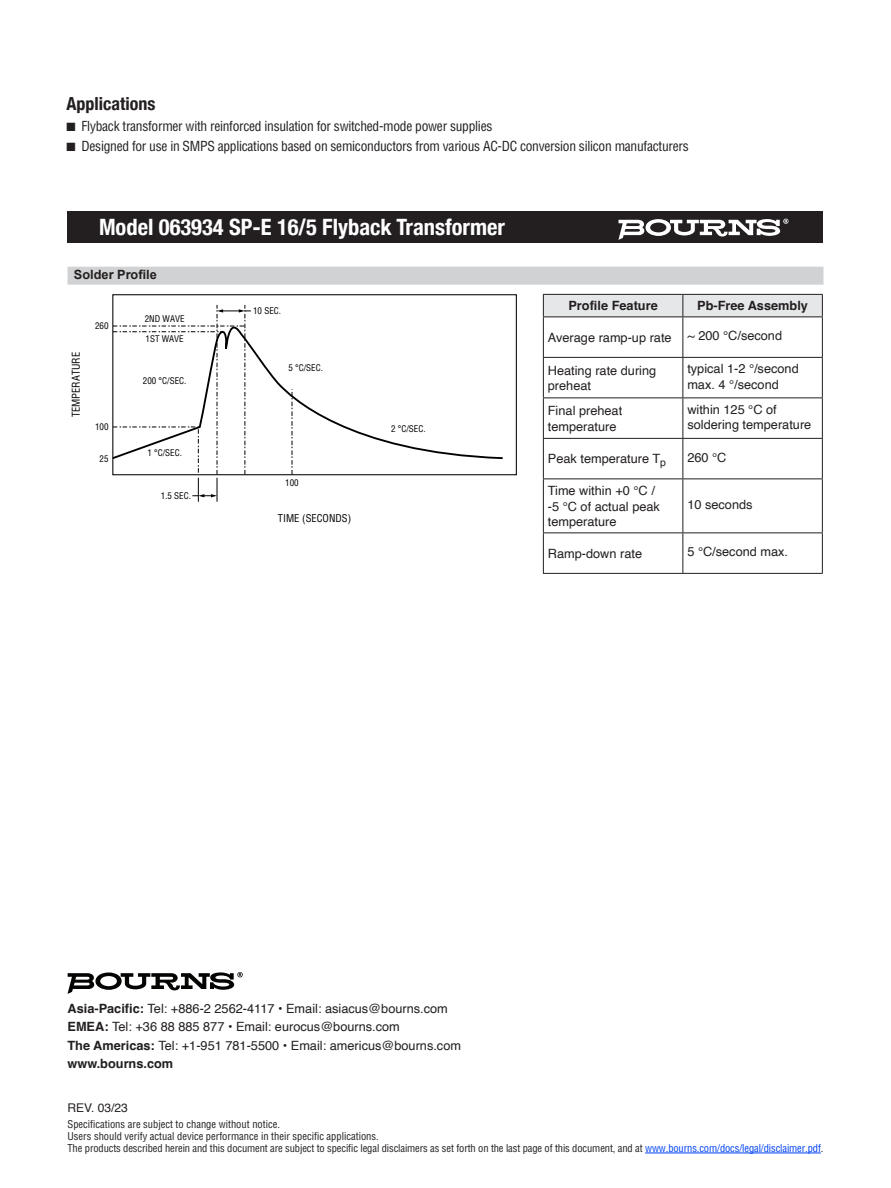
<style>
.page{position:relative;width:891px;height:1188px;background:#fff}
.page>*{position:absolute;margin:0;border:0;box-sizing:border-box;transform-origin:0 0}
.t1{font:700 condensed 22.5px "Helvetica Neue";color:#fff}
.Product_Description{font:700 condensed 18px "Helvetica Neue";color:#231f20}
.t2{font:condensed 13.5px "Helvetica";letter-spacing:-.02em;color:#231f20}
.negative_type_header{font:12.75px/15.3px "Helvetica";color:#231f20}
.negative_type_header-2{font:700 12.75px "Helvetica";color:#231f20}
.Characteristic_Head{font:700 12.75px "Arial";color:#231f20}
.negative_type_header-3{font:12px "Helvetica";color:#231f20}
.negative_type_header-4{font:condensed 10.5px/12px "Helvetica";letter-spacing:-.01em;color:#231f20}
.t3{font:condensed 10.5px "Helvetica";color:#000}
.t4{font:condensed 9px "Helvetica";color:#000}
.s1{font-weight:700}
.s2{color:#0042f4}
</style>
<div class="page">
<div style="left:68px;top:212px;width:756px;height:31px;background:#231f20"></div>
<svg style="left:618px;top:219px;width:170px;height:21px"></svg>
<div style="left:68px;top:267px;width:756px;height:18px;background:#d1d2d4"></div>
<div style="left:112px;top:294px;width:405px;height:181px;border:1px solid #000"></div>
<svg style="left:251px;top:345px;width:252px;height:116px"></svg>
<svg style="left:292px;top:389px;width:1px;height:85px"></svg>
<svg style="left:112px;top:305px;width:139px;height:197px"></svg>
<div style="left:543px;top:294px;width:280px;height:22px;background:#e6e7e9"></div>
<hr style="left:543px;top:316px;width:140px;height:1px;background:#231f20">
<hr style="left:543px;top:317px;width:1px;height:40px;background:#231f20">
<hr style="left:683px;top:316px;width:140px;height:1px;background:#231f20">
<hr style="left:682px;top:317px;width:1px;height:40px;background:#231f20">
<hr style="left:543px;top:357px;width:140px;height:1px;background:#231f20">
<hr style="left:543px;top:358px;width:1px;height:40px;background:#231f20">
<hr style="left:683px;top:357px;width:140px;height:1px;background:#231f20">
<hr style="left:682px;top:358px;width:1px;height:40px;background:#231f20">
<hr style="left:543px;top:398px;width:140px;height:1px;background:#231f20">
<hr style="left:543px;top:398px;width:1px;height:40px;background:#231f20">
<hr style="left:683px;top:398px;width:140px;height:1px;background:#231f20">
<hr style="left:682px;top:398px;width:1px;height:40px;background:#231f20">
<hr style="left:543px;top:438px;width:140px;height:1px;background:#231f20">
<hr style="left:543px;top:439px;width:1px;height:39px;background:#231f20">
<hr style="left:683px;top:438px;width:140px;height:1px;background:#231f20">
<hr style="left:682px;top:439px;width:1px;height:39px;background:#231f20">
<hr style="left:543px;top:478px;width:140px;height:1px;background:#231f20">
<hr style="left:543px;top:479px;width:1px;height:53px;background:#231f20">
<hr style="left:683px;top:478px;width:140px;height:1px;background:#231f20">
<hr style="left:682px;top:479px;width:1px;height:53px;background:#231f20">
<hr style="left:543px;top:532px;width:140px;height:1px;background:#231f20">
<hr style="left:543px;top:533px;width:1px;height:40px;background:#231f20">
<hr style="left:683px;top:532px;width:140px;height:1px;background:#231f20">
<hr style="left:682px;top:533px;width:1px;height:40px;background:#231f20">
<hr style="left:543px;top:573px;width:140px;height:1px;background:#231f20">
<hr style="left:683px;top:573px;width:140px;height:1px;background:#231f20">
<hr style="left:822px;top:317px;width:1px;height:40px;background:#231f20">
<hr style="left:822px;top:358px;width:1px;height:40px;background:#231f20">
<hr style="left:822px;top:398px;width:1px;height:40px;background:#231f20">
<hr style="left:822px;top:439px;width:1px;height:39px;background:#231f20">
<hr style="left:822px;top:479px;width:1px;height:53px;background:#231f20">
<hr style="left:822px;top:533px;width:1px;height:40px;background:#231f20">
<hr style="left:645px;top:1153px;width:176px;height:1px;background:#0042f4">
<svg style="left:68px;top:972px;width:175px;height:22px"></svg>
<p class="Product_Description" style="left:67px;top:89px;width:90px">Applications</p>
<p class="t2" style="left:67px;top:117px;width:427px">■ Flyback transformer with reinforced insulation for switched-mode power supplies</p>
<p class="t2" style="left:67px;top:138px;width:624px">■ Designed for use in SMPS applications based on semiconductors from various AC-DC conversion silicon manufacturers</p>
<p class="t1" style="left:99px;top:209px;width:408px">Model 063934 SP-E 16/5 Flyback Transformer</p>
<p class="Characteristic_Head" style="left:74px;top:266px;width:84px">Solder Profile</p>
<p class="t3" style="left:69px;top:417px;width:67px;rotate:-90deg">TEMPERATURE</p>
<p class="t4" style="left:95px;top:320px;width:15px">260</p>
<p class="t4" style="left:95px;top:421px;width:15px">100</p>
<p class="t4" style="left:100px;top:454px;width:10px">25</p>
<p class="t4" style="left:145px;top:313px;width:41px">2ND WAVE</p>
<p class="t4" style="left:146px;top:334px;width:40px">1ST WAVE</p>
<p class="t4" style="left:143px;top:375px;width:45px">200 °C/SEC.</p>
<p class="t4" style="left:147px;top:447px;width:36px">1 °C/SEC.</p>
<p class="t4" style="left:161px;top:490px;width:32px">1.5 SEC.</p>
<p class="t4" style="left:253px;top:305px;width:30px">10 SEC.</p>
<p class="t4" style="left:288px;top:363px;width:36px">5 °C/SEC.</p>
<p class="t4" style="left:285px;top:477px;width:15px">100</p>
<p class="t3" style="left:278px;top:511px;width:75px">TIME (SECONDS)</p>
<p class="t4" style="left:391px;top:423px;width:36px">2 °C/SEC.</p>
<p class="negative_type_header-2" style="left:568px;top:298px;width:91px">Profile Feature</p>
<p class="negative_type_header-2" style="left:697px;top:298px;width:112px">Pb-Free Assembly</p>
<p class="negative_type_header" style="left:548px;top:330px;width:125px">Average ramp-up rate</p>
<p class="negative_type_header" style="left:687px;top:329px;width:96px">~ 200 °C/second</p>
<p class="negative_type_header" style="left:548px;top:363px;width:110px">Heating rate during preheat</p>
<p class="negative_type_header" style="left:687px;top:362px;width:113px">typical 1-2 °/second</p>
<p class="negative_type_header" style="left:687px;top:377px;width:93px">max. 4 °/second</p>
<p class="negative_type_header" style="left:548px;top:404px;width:76px">Final preheat temperature</p>
<p class="negative_type_header" style="left:687px;top:402px;width:126px">within 125 °C of soldering temperature</p>
<p class="negative_type_header" style="left:548px;top:452px;width:120px">Peak temperature T<sub>p</sub></p>
<p class="negative_type_header" style="left:687px;top:450px;width:41px">260 °C</p>
<p class="negative_type_header" style="left:548px;top:484px;width:114px">Time within +0 °C / -5 °C of actual peak temperature</p>
<p class="negative_type_header" style="left:687px;top:497px;width:67px">10 seconds</p>
<p class="negative_type_header" style="left:548px;top:546px;width:96px">Ramp-down rate</p>
<p class="negative_type_header" style="left:687px;top:545px;width:100px">5 °C/second max.</p>
<p class="negative_type_header" style="left:68px;top:1001px;width:382px"><span class="s1">Asia-Pacific:</span> Tel: +886-2 2562-4117 • Email: asiacus@bourns.com</p>
<p class="negative_type_header" style="left:68px;top:1020px;width:334px"><span class="s1">EMEA:</span> Tel: +36 88 885 877 • Email: eurocus@bourns.com</p>
<p class="negative_type_header" style="left:68px;top:1038px;width:395px"><span class="s1">The Americas:</span> Tel: +1-951 781-5500 • Email: americus@bourns.com</p>
<p class="negative_type_header-2" style="left:68px;top:1056px;width:107px">www.bourns.com</p>
<p class="negative_type_header-3" style="left:68px;top:1098px;width:62px">REV. 03/23</p>
<p class="negative_type_header-4" style="left:68px;top:1118px;width:757px">Specifications are subject to change without notice.<br>Users should verify actual device performance in their specific applications.<br>The products described herein and this document are subject to specific legal disclaimers as set forth on the last page of this document, and at <span class="s2">www.bourns.com/docs/legal/disclaimer.pdf</span>.</p>
</div>
